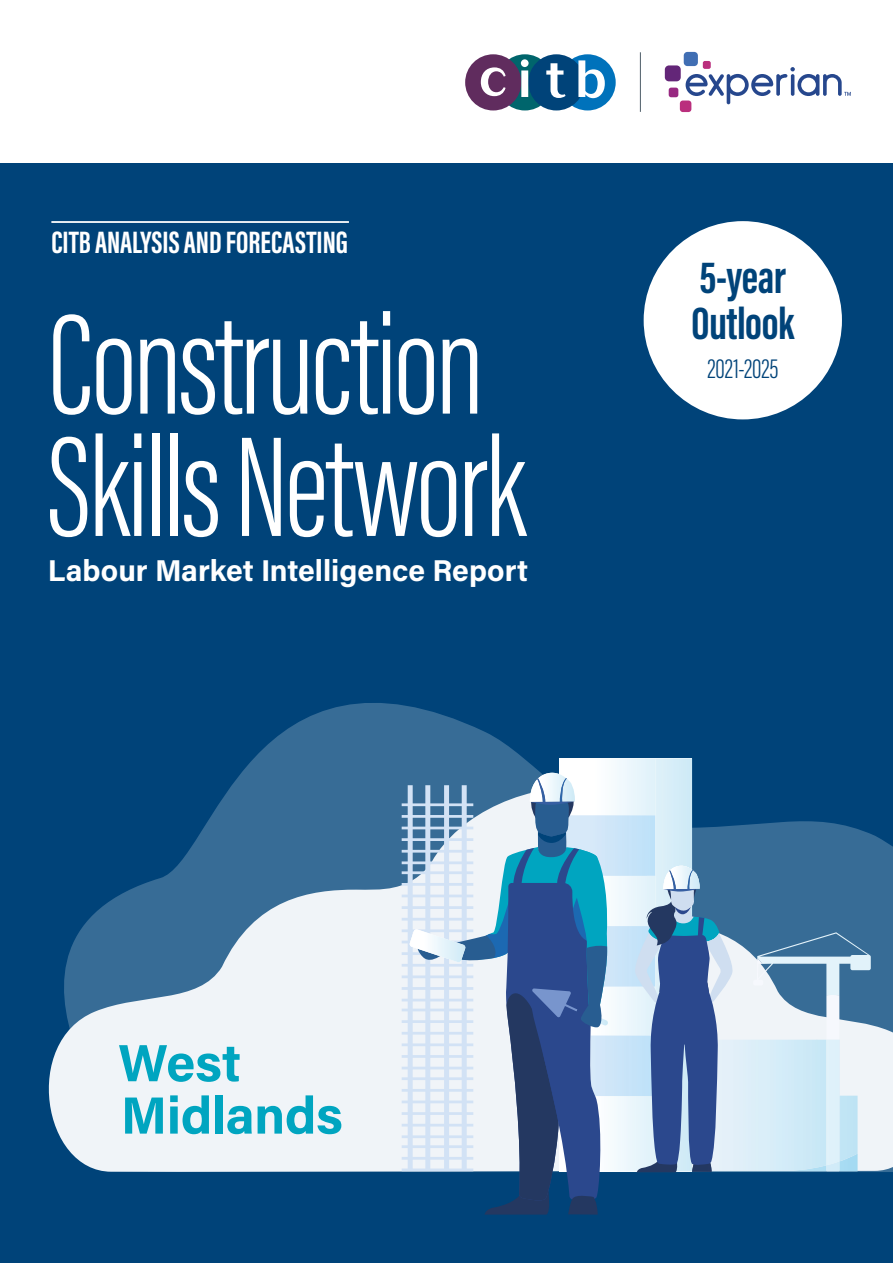
<style>
.page{position:relative;width:893px;height:1263px;background:#fff}
.page>*{position:absolute;margin:0;border:0;box-sizing:border-box;transform-origin:0 0}
.t1{font:300 146.85px/122.4px "Acumin Pro Extra Cond";letter-spacing:-.025em;color:#fff}
.t2{font:700 52.35px/52.3px "Acumin Pro";letter-spacing:-.01em;color:#00a5c0}
.t3{font:700 46.5px/46.5px "Acumin Pro Extra Cond";letter-spacing:-.01em;color:#004379}
.t4{font:700 31.8px "Acumin Pro Extra Cond";color:#fff}
.t5{font:700 30.15px "Acumin Pro";color:#fff}
.t6{font:300 28.5px "Acumin Pro Extra Cond";color:#004379}
</style>
<div class="page">
<div style="left:0;top:164px;width:893px;height:1099px;background:#004379"></div>
<svg style="left:236px;top:703px;width:657px;height:469px"></svg>
<svg style="left:48px;top:780px;width:354px;height:392px;fill:#f0f4f8"></svg>
<svg style="left:734px;top:924px;width:159px;height:247px;fill:#f0f4f8"></svg>
<img style="left:609px;top:1171px;width:24px;height:1px">
<div style="left:609px;top:1096px;width:24px;height:75px;background:#f1f9fd"></div>
<img style="left:646px;top:758px;width:9px;height:57px">
<img style="left:609px;top:987px;width:24px;height:48px">
<img style="left:609px;top:876px;width:24px;height:50px">
<img style="left:569px;top:758px;width:77px;height:57px">
<img style="left:559px;top:758px;width:10px;height:13px">
<img style="left:609px;top:815px;width:46px;height:61px">
<img style="left:609px;top:926px;width:24px;height:61px">
<img style="left:609px;top:1035px;width:24px;height:61px">
<img style="left:734px;top:1171px;width:64px;height:1px">
<img style="left:817px;top:1167px;width:9px;height:4px">
<img style="left:734px;top:1033px;width:83px;height:138px">
<img style="left:817px;top:1040px;width:9px;height:127px">
<img style="left:839px;top:1161px;width:19px;height:10px">
<img style="left:839px;top:1040px;width:19px;height:121px">
<div style="left:655px;top:758px;width:19px;height:106px;background:#dbeff8"></div>
<div style="left:674px;top:758px;width:18px;height:106px;background:#d2ebf7"></div>
<img style="left:757px;top:932px;width:114px;height:63px">
<svg style="left:826px;top:995px;width:13px;height:45px"></svg>
<svg style="left:753px;top:958px;width:14px;height:27px"></svg>
<svg style="left:826px;top:1165px;width:13px;height:7px"></svg>
<div style="left:826px;top:1040px;width:13px;height:125px;background:#dff1fa"></div>
<svg style="left:402px;top:771px;width:207px;height:443px"></svg>
<svg style="left:633px;top:864px;width:101px;height:308px"></svg>
<hr style="left:51px;top:221px;width:298px;height:2px;background:#fff">
<div style="left:644px;top:221px;width:198px;height:198px;background:#fff;border-radius:50%"></div>
<div style="left:559px;top:54px;width:57px;height:56px;background:#0072bb;border-radius:50%"></div>
<div style="left:497px;top:54px;width:56px;height:56px;background:#00656c;border-radius:50%"></div>
<div style="left:528px;top:54px;width:56px;height:56px;background:#004379;border-radius:50%"></div>
<div style="left:465px;top:54px;width:56px;height:56px;background:#602c5e;border-radius:50%"></div>
<svg style="left:481px;top:67px;width:25px;height:29px"></svg>
<svg style="left:521px;top:59px;width:8px;height:38px"></svg>
<svg style="left:546px;top:63px;width:19px;height:35px"></svg>
<svg style="left:578px;top:60px;width:27px;height:38px"></svg>
<div style="left:684px;top:52px;width:14px;height:14px;background:#406eb3;border-radius:4px"></div>
<div style="left:665px;top:65px;width:16px;height:16px;background:#632678;border-radius:4px"></div>
<div style="left:669px;top:88px;width:9px;height:9px;background:#982881;border-radius:2px"></div>
<div style="left:680px;top:101px;width:11px;height:11px;background:#ba2f7d;border-radius:3px"></div>
<div style="left:703px;top:61px;width:8px;height:8px;background:#ba2f7d;border-radius:2px"></div>
<svg style="left:686px;top:67px;width:165px;height:37px"></svg>
<hr style="left:640px;top:52px;width:1px;height:60px;background:#4d5d68">
<p class="t4" style="left:51px;top:223px;width:298px">CITB ANALYSIS AND FORECASTING</p>
<h1 class="t1" style="left:48px;top:303px;width:479px">Construction<br>Skills Network</h1>
<p class="t5" style="left:48px;top:549px;width:482px">Labour Market Intelligence Report</p>
<h3 class="t3" style="left:691px;top:254px;width:104px">5-year<br>Outlook</h3>
<p class="t6" style="left:707px;top:351px;width:73px">2021-2025</p>
<h2 class="t2" style="left:118px;top:1034px;width:226px">West<br>Midlands</h2>
</div>
